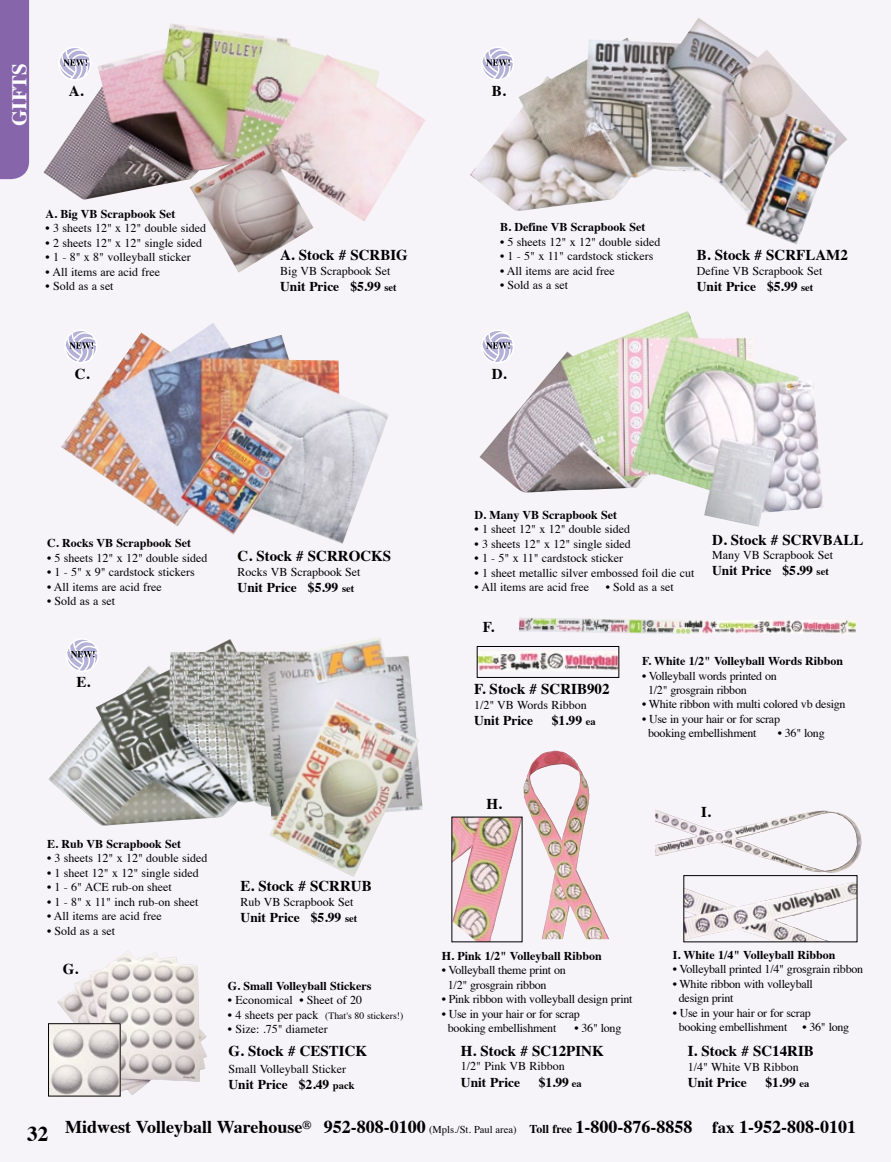
<style>
.page{position:relative;width:891px;height:1162px;background:#fff}
.page>*{position:absolute;margin:0;border:0;box-sizing:border-box;transform-origin:0 0}
.t1{font:700 21px "Times";color:#fff}
.t2{font:700 18px "Times";color:#000}
.t3{font:700 15px "Times";color:#000}
.t4{font:700 13.5px "Times";color:#000}
.t5{font:12px "Times";color:#000}
.t6{font:12px/14.4px "Times";letter-spacing:-.02em;color:#000}
.t7{font:700 12px "Times";color:#000}
.t8{font:9.75px "Times";color:#000}
.s1{font-size:10.5px}
.s2{font-size:12px}
.s3{font-size:21px}
.s4{font-weight:400;font-size:10.5px}
.s5{font-size:16.5px}
</style>
<div class="page">
<div style="left:0;top:0;width:891px;height:1161px;background:#f6f3f9"></div>
<div style="left:0;top:0;width:29px;height:179px;background:#8765ab"></div>
<img style="left:43px;top:23px;width:382px;height:249px">
<img style="left:470px;top:18px;width:377px;height:227px">
<img style="left:61px;top:323px;width:328px;height:220px">
<img style="left:48px;top:637px;width:375px;height:239px">
<svg style="left:57px;top:46px;width:36px;height:35px"></svg>
<svg style="left:63px;top:329px;width:36px;height:34px"></svg>
<svg style="left:64px;top:638px;width:36px;height:34px"></svg>
<svg style="left:480px;top:46px;width:35px;height:35px"></svg>
<img style="left:479px;top:311px;width:344px;height:215px">
<img style="left:519px;top:618px;width:337px;height:16px">
<img style="left:479px;top:651px;width:138px;height:20px">
<div style="left:477px;top:646px;width:142px;height:31px;border:1px solid #000"></div>
<img style="left:655px;top:809px;width:207px;height:63px">
<img style="left:686px;top:882px;width:169px;height:57px">
<div style="left:684px;top:875px;width:173px;height:66px;border:1px solid #000"></div>
<img style="left:74px;top:952px;width:53px;height:38px">
<img style="left:50px;top:1024px;width:69px;height:70px">
<div style="left:48px;top:1022px;width:73px;height:74px;border:1px solid #000"></div>
<img style="left:523px;top:750px;width:86px;height:188px">
<img style="left:454px;top:818px;width:66px;height:121px">
<h1 class="t1" style="left:-1px;top:126px;width:65px;rotate:-90deg">GIFTS</h1>
<p class="t3" style="left:69px;top:77px;width:16px">A.</p>
<p class="t7" style="left:46px;top:202px;width:131px">A. Big VB Scrapbook Set</p>
<p class="t5" style="left:46px;top:217px;width:162px">• 3 sheets 12" x 12" double sided</p>
<p class="t5" style="left:46px;top:231px;width:158px">• 2 sheets 12" x 12" single sided</p>
<p class="t5" style="left:46px;top:246px;width:147px">• 1 - 8" x 8" volleyball sticker</p>
<p class="t5" style="left:46px;top:260px;width:116px">• All items are acid free</p>
<p class="t5" style="left:46px;top:275px;width:70px">• Sold as a set</p>
<p class="t3" style="left:75px;top:359px;width:16px">C.</p>
<p class="t3" style="left:280px;top:241px;width:129px">A. Stock # SCRBIG</p>
<p class="t5" style="left:280px;top:259px;width:112px">Big VB Scrapbook Set</p>
<p class="t4" style="left:280px;top:273px;width:118px">Unit Price $5.99 <span class="s1">set</span></p>
<p class="t3" style="left:492px;top:77px;width:15px">B.</p>
<p class="t7" style="left:500px;top:216px;width:147px">B. Define VB Scrapbook Set</p>
<p class="t5" style="left:500px;top:230px;width:162px">• 5 sheets 12" x 12" double sided</p>
<p class="t5" style="left:500px;top:245px;width:155px">• 1 - 5" x 11" cardstock stickers</p>
<p class="t5" style="left:500px;top:259px;width:116px">• All items are acid free</p>
<p class="t5" style="left:500px;top:274px;width:70px">• Sold as a set</p>
<p class="t3" style="left:492px;top:359px;width:16px">D.</p>
<p class="t3" style="left:697px;top:241px;width:153px">B. Stock # SCRFLAM2</p>
<p class="t5" style="left:697px;top:259px;width:127px">Define VB Scrapbook Set</p>
<p class="t4" style="left:697px;top:273px;width:118px">Unit Price $5.99 <span class="s1">set</span></p>
<p class="t7" style="left:47px;top:531px;width:145px">C. Rocks VB Scrapbook Set</p>
<p class="t5" style="left:47px;top:546px;width:162px">• 5 sheets 12" x 12" double sided</p>
<p class="t5" style="left:47px;top:560px;width:149px">• 1 - 5" x 9" cardstock stickers</p>
<p class="t5" style="left:47px;top:575px;width:116px">• All items are acid free</p>
<p class="t5" style="left:47px;top:589px;width:70px">• Sold as a set</p>
<p class="t3" style="left:76px;top:667px;width:15px">E.</p>
<p class="t3" style="left:238px;top:541px;width:155px">C. Stock # SCRROCKS</p>
<p class="t5" style="left:238px;top:560px;width:125px">Rocks VB Scrapbook Set</p>
<p class="t4" style="left:238px;top:574px;width:118px">Unit Price $5.99 <span class="s1">set</span></p>
<p class="t7" style="left:47px;top:832px;width:136px">E. Rub VB Scrapbook Set</p>
<p class="t5" style="left:47px;top:846px;width:162px">• 3 sheets 12" x 12" double sided</p>
<p class="t5" style="left:47px;top:861px;width:153px">• 1 sheet 12" x 12" single sided</p>
<p class="t5" style="left:47px;top:875px;width:126px">• 1 - 6" ACE rub-on sheet</p>
<p class="t5" style="left:47px;top:890px;width:153px">• 1 - 8" x 11" inch rub-on sheet</p>
<p class="t5" style="left:47px;top:904px;width:116px">• All items are acid free</p>
<p class="t5" style="left:47px;top:919px;width:70px">• Sold as a set</p>
<p class="t3" style="left:63px;top:953px;width:17px">G.</p>
<p class="t3" style="left:241px;top:871px;width:133px">E. Stock # SCRRUB</p>
<p class="t5" style="left:241px;top:890px;width:115px">Rub VB Scrapbook Set</p>
<p class="t4" style="left:241px;top:904px;width:118px">Unit Price $5.99 <span class="s1">set</span></p>
<p class="t7" style="left:228px;top:973px;width:145px">G. Small Volleyball Stickers</p>
<p class="t5" style="left:228px;top:988px;width:136px">• Economical • Sheet of 20</p>
<p class="t8" style="left:228px;top:1005px;width:177px"><span class="s2">• 4 sheets per pack</span> (That's 80 stickers!)</p>
<p class="t5" style="left:228px;top:1017px;width:101px">• Size: .75" diameter</p>
<p class="t3" style="left:229px;top:1036px;width:140px">G. Stock # CESTICK</p>
<p class="t5" style="left:229px;top:1056px;width:119px">Small Volleyball Sticker</p>
<p class="t4" style="left:229px;top:1070px;width:128px">Unit Price $2.49 <span class="s1">pack</span></p>
<p class="t7" style="left:475px;top:503px;width:144px">D. Many VB Scrapbook Set</p>
<p class="t5" style="left:475px;top:518px;width:157px">• 1 sheet 12" x 12" double sided</p>
<p class="t5" style="left:475px;top:532px;width:158px">• 3 sheets 12" x 12" single sided</p>
<p class="t5" style="left:475px;top:546px;width:150px">• 1 - 5" x 11" cardstock sticker</p>
<p class="t5" style="left:475px;top:561px;width:221px">• 1 sheet metallic silver embossed foil die cut</p>
<p class="t5" style="left:475px;top:575px;width:116px">• All items are acid free</p>
<p class="t5" style="left:606px;top:575px;width:70px">• Sold as a set</p>
<p class="t3" style="left:483px;top:612px;width:13px">F.</p>
<p class="t3" style="left:712px;top:525px;width:153px">D. Stock # SCRVBALL</p>
<p class="t5" style="left:712px;top:543px;width:123px">Many VB Scrapbook Set</p>
<p class="t4" style="left:712px;top:557px;width:118px">Unit Price $5.99 <span class="s1">set</span></p>
<p class="t3" style="left:474px;top:674px;width:137px">F. Stock # SCRIB902</p>
<p class="t5" style="left:474px;top:693px;width:114px">1/2" VB Words Ribbon</p>
<p class="t4" style="left:474px;top:707px;width:61px">Unit Price</p>
<p class="t4" style="left:552px;top:707px;width:46px">$1.99 <span class="s1">ea</span></p>
<p class="t3" style="left:486px;top:789px;width:17px">H.</p>
<p class="t7" style="left:642px;top:649px;width:203px">F. White 1/2" Volleyball Words Ribbon</p>
<p class="t6" style="left:648px;top:667px;width:130px;text-indent:-6px">• Volleyball words printed on<br>1/2" grosgrain ribbon</p>
<p class="t6" style="left:642px;top:696px;width:205px">• White ribbon with multi colored vb design</p>
<p class="t6" style="left:648px;top:710px;width:133px;text-indent:-6px">• Use in your hair or for scrap booking embellishment</p>
<p class="t5" style="left:778px;top:722px;width:48px">• 36" long</p>
<p class="t3" style="left:701px;top:797px;width:11px">I.</p>
<p class="t7" style="left:442px;top:943px;width:162px">H. Pink 1/2" Volleyball Ribbon</p>
<p class="t6" style="left:448px;top:961px;width:119px;text-indent:-6px">• Volleyball theme print on<br>1/2" grosgrain ribbon</p>
<p class="t6" style="left:442px;top:990px;width:192px">• Pink ribbon with volleyball design print</p>
<p class="t6" style="left:448px;top:1004px;width:133px;text-indent:-6px">• Use in your hair or for scrap booking embellishment</p>
<p class="t5" style="left:574px;top:1016px;width:48px">• 36" long</p>
<p class="t3" style="left:461px;top:1035px;width:144px">H. Stock # SC12PINK</p>
<p class="t5" style="left:461px;top:1054px;width:105px">1/2" Pink VB Ribbon</p>
<p class="t4" style="left:461px;top:1068px;width:61px">Unit Price</p>
<p class="t4" style="left:539px;top:1068px;width:45px">$1.99 <span class="s1">ea</span></p>
<p class="t7" style="left:673px;top:943px;width:164px">I. White 1/4" Volleyball Ribbon</p>
<p class="t6" style="left:673px;top:960px;width:192px">• Volleyball printed 1/4" grosgrain ribbon</p>
<p class="t6" style="left:679px;top:975px;width:136px;text-indent:-6px">• White ribbon with volleyball design print</p>
<p class="t6" style="left:679px;top:1004px;width:133px;text-indent:-6px">• Use in your hair or for scrap booking embellishment</p>
<p class="t5" style="left:802px;top:1015px;width:48px">• 36" long</p>
<p class="t3" style="left:688px;top:1036px;width:128px">I. Stock # SC14RIB</p>
<p class="t5" style="left:688px;top:1054px;width:113px">1/4" White VB Ribbon</p>
<p class="t4" style="left:688px;top:1068px;width:61px">Unit Price</p>
<p class="t4" style="left:765px;top:1068px;width:46px">$1.99 <span class="s1">ea</span></p>
<h2 class="t2" style="left:27px;top:1109px;width:830px"><span class="s3">32</span> Midwest Volleyball Warehouse<sup>®</sup> 952-808-0100 <span class="s4">(Mpls./St. Paul area)</span> <span class="s2">Toll free</span> 1-800-876-8858 <span class="s5">fax</span> 1-952-808-0101</h2>
</div>
